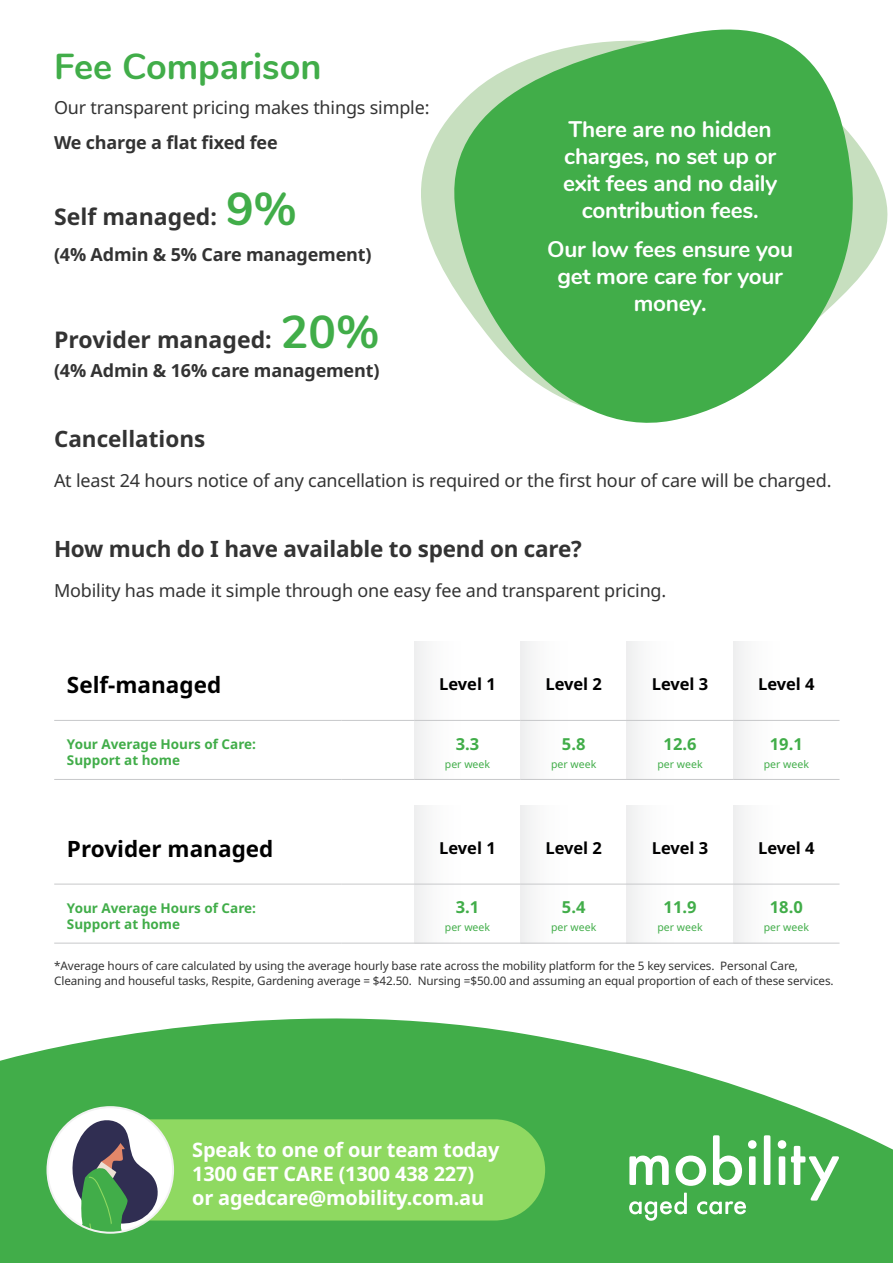
<style>
.page{position:relative;width:893px;height:1263px;background:#fff}
.page>*{position:absolute;margin:0;border:0;box-sizing:border-box;transform-origin:0 0}
.t1{font:700 36px "Nunito";color:#41ad49}
.t2{font:700 22.95px "Noto Sans";color:#333}
.t3{font:700 22.5px/27px "Nunito";letter-spacing:-.01em;color:#fff;text-align:center}
.t4{font:700 22.5px "Noto Sans";letter-spacing:-.01em;color:#333}
.t5{font:700 22.5px "Noto Sans";color:#000}
.t6{font:700 19.95px/24px "Noto Sans";letter-spacing:-.01em;color:#fff}
.t7{font:18px "Noto Sans";letter-spacing:-.01em;color:#333}
.t8{font:700 18px "Noto Sans";letter-spacing:-.01em;color:#333}
.t9{font:700 16.5px "Noto Sans";color:#000}
.t10{font:700 16.5px "Noto Sans";color:#41ad49}
.t11{font:700 13.5px/16.2px "Noto Sans";color:#41ad49}
.t12{font:11.7px/15px "Noto Sans";letter-spacing:-.01em;color:#333}
.t13{font:10.5px "Noto Sans";color:#41ad49}
.s1{font-family:"Nunito";font-size:46.05px;color:#41ad49}
</style>
<div class="page">
<svg style="left:0;top:1018px;width:893px;height:245px;fill:#41ad49"></svg>
<div style="left:96px;top:1119px;width:449px;height:101px;background:#8fd961;border-radius:51px"></div>
<div style="left:47px;top:1107px;width:126px;height:126px;background:#fff;border-radius:50%"></div>
<svg style="left:66px;top:1117px;width:93px;height:116px"></svg>
<svg style="left:629px;top:1155px;width:40px;height:30px"></svg>
<svg style="left:676px;top:1155px;width:30px;height:31px"></svg>
<svg style="left:713px;top:1135px;width:29px;height:51px"></svg>
<svg style="left:748px;top:1140px;width:9px;height:45px"></svg>
<svg style="left:764px;top:1135px;width:6px;height:50px"></svg>
<svg style="left:778px;top:1140px;width:61px;height:60px"></svg>
<svg style="left:629px;top:1192px;width:58px;height:29px"></svg>
<svg style="left:697px;top:1201px;width:49px;height:13px"></svg>
<svg style="left:421px;top:123px;width:467px;height:151px;fill:#c7dfbf"></svg>
<svg style="left:445px;top:29px;width:417px;height:394px;fill:#41ad49"></svg>
<div style="left:414px;top:642px;width:52px;height:137px;background:#fafafb"></div>
<div style="left:520px;top:642px;width:52px;height:137px;background:#fafafb"></div>
<div style="left:627px;top:642px;width:51px;height:137px;background:#fafbfb"></div>
<div style="left:733px;top:642px;width:52px;height:137px;background:#fafafb"></div>
<hr style="left:54px;top:720px;width:287px;height:1px;background:#c7c8ca">
<hr style="left:341px;top:720px;width:73px;height:1px;background:#c7c8ca">
<hr style="left:414px;top:720px;width:107px;height:1px;background:#c7c8ca">
<hr style="left:521px;top:720px;width:106px;height:1px;background:#c7c8ca">
<hr style="left:627px;top:720px;width:106px;height:1px;background:#c7c8ca">
<hr style="left:733px;top:720px;width:106px;height:1px;background:#c7c8ca">
<hr style="left:54px;top:779px;width:287px;height:1px;background:#c7c8ca">
<hr style="left:341px;top:779px;width:73px;height:1px;background:#c7c8ca">
<hr style="left:414px;top:779px;width:107px;height:1px;background:#c7c8ca">
<hr style="left:521px;top:779px;width:106px;height:1px;background:#c7c8ca">
<hr style="left:627px;top:779px;width:106px;height:1px;background:#c7c8ca">
<hr style="left:733px;top:779px;width:106px;height:1px;background:#c7c8ca">
<div style="left:414px;top:805px;width:52px;height:138px;background:#fafafb"></div>
<div style="left:520px;top:805px;width:52px;height:138px;background:#fafafb"></div>
<div style="left:627px;top:805px;width:51px;height:138px;background:#fafbfb"></div>
<div style="left:733px;top:805px;width:52px;height:138px;background:#fafafb"></div>
<hr style="left:54px;top:884px;width:287px;height:1px;background:#c7c8ca">
<hr style="left:341px;top:884px;width:73px;height:1px;background:#c7c8ca">
<hr style="left:414px;top:884px;width:107px;height:1px;background:#c7c8ca">
<hr style="left:521px;top:884px;width:106px;height:1px;background:#c7c8ca">
<hr style="left:627px;top:884px;width:106px;height:1px;background:#c7c8ca">
<hr style="left:733px;top:884px;width:106px;height:1px;background:#c7c8ca">
<hr style="left:54px;top:943px;width:287px;height:1px;background:#c7c8ca">
<hr style="left:341px;top:943px;width:73px;height:1px;background:#c7c8ca">
<hr style="left:414px;top:943px;width:107px;height:1px;background:#c7c8ca">
<hr style="left:521px;top:943px;width:106px;height:1px;background:#c7c8ca">
<hr style="left:627px;top:943px;width:106px;height:1px;background:#c7c8ca">
<hr style="left:733px;top:943px;width:106px;height:1px;background:#c7c8ca">
<h1 class="t1" style="left:54px;top:40px;width:269px">Fee Comparison</h1>
<h3 class="t7" style="left:54px;top:95px;width:377px">Our transparent pricing makes things simple:</h3>
<h3 class="t8" style="left:54px;top:130px;width:225px">We charge a flat fixed fee</h3>
<h2 class="t2" style="left:54px;top:200px;width:244px">Self managed: <span class="s1">9%</span></h2>
<h3 class="t8" style="left:54px;top:242px;width:319px">(4% Admin &amp; 5% Care management)</h3>
<h2 class="t2" style="left:54px;top:324px;width:327px">Provider managed: <span class="s1">20%</span></h2>
<h3 class="t8" style="left:54px;top:357px;width:327px">(4% Admin &amp; 16% care management)</h3>
<h3 class="t3" style="left:563px;top:114px;width:216px">There are no hidden charges, no set up or exit fees and no daily contribution fees.</h3>
<h3 class="t3" style="left:547px;top:235px;width:248px">Our low fees ensure you get more care for your money.</h3>
<h3 class="t4" style="left:54px;top:423px;width:153px">Cancellations</h3>
<h3 class="t7" style="left:54px;top:467px;width:779px">At least 24 hours notice of any cancellation is required or the first hour of care will be charged.</h3>
<h3 class="t4" style="left:54px;top:533px;width:529px">How much do I have available to spend on care?</h3>
<h3 class="t7" style="left:54px;top:578px;width:614px">Mobility has made it simple through one easy fee and transparent pricing.</h3>
<h3 class="t5" style="left:67px;top:669px;width:156px">Self-managed</h3>
<h3 class="t9" style="left:439px;top:672px;width:58px">Level 1</h3>
<h3 class="t9" style="left:545px;top:672px;width:58px">Level 2</h3>
<h3 class="t9" style="left:652px;top:672px;width:58px">Level 3</h3>
<h3 class="t9" style="left:758px;top:672px;width:58px">Level 4</h3>
<p class="t11" style="left:67px;top:736px;width:191px">Your Average Hours of Care:<br>Support at home</p>
<h3 class="t10" style="left:456px;top:732px;width:25px">3.3</h3>
<p class="t13" style="left:445px;top:756px;width:47px">per week</p>
<h3 class="t10" style="left:562px;top:732px;width:25px">5.8</h3>
<p class="t13" style="left:551px;top:756px;width:47px">per week</p>
<h3 class="t10" style="left:664px;top:732px;width:35px">12.6</h3>
<p class="t13" style="left:657px;top:756px;width:47px">per week</p>
<h3 class="t10" style="left:770px;top:732px;width:35px">19.1</h3>
<p class="t13" style="left:764px;top:756px;width:47px">per week</p>
<h3 class="t5" style="left:67px;top:833px;width:208px">Provider managed</h3>
<h3 class="t9" style="left:439px;top:836px;width:58px">Level 1</h3>
<h3 class="t9" style="left:545px;top:836px;width:58px">Level 2</h3>
<h3 class="t9" style="left:652px;top:836px;width:58px">Level 3</h3>
<h3 class="t9" style="left:758px;top:836px;width:58px">Level 4</h3>
<h3 class="t10" style="left:770px;top:896px;width:35px">18.0</h3>
<p class="t13" style="left:764px;top:920px;width:47px">per week</p>
<p class="t12" style="left:54px;top:958px;width:781px">*Average hours of care calculated by using the average hourly base rate across the mobility platform for the 5 key services. Personal Care,<br>Cleaning and houseful tasks, Respite, Gardening average = $42.50. Nursing =$50.00 and assuming an equal proportion of each of these services.</p>
<p class="t11" style="left:67px;top:900px;width:191px">Your Average Hours of Care:<br>Support at home</p>
<h3 class="t10" style="left:456px;top:896px;width:25px">3.1</h3>
<h3 class="t10" style="left:664px;top:896px;width:35px">11.9</h3>
<p class="t13" style="left:657px;top:920px;width:47px">per week</p>
<h3 class="t10" style="left:562px;top:896px;width:25px">5.4</h3>
<p class="t13" style="left:551px;top:920px;width:47px">per week</p>
<p class="t13" style="left:445px;top:920px;width:47px">per week</p>
<h3 class="t6" style="left:192px;top:1138px;width:309px">Speak to one of our team today<br>1300 GET CARE (1300 438 227) or agedcare@mobility.com.au</h3>
</div>
